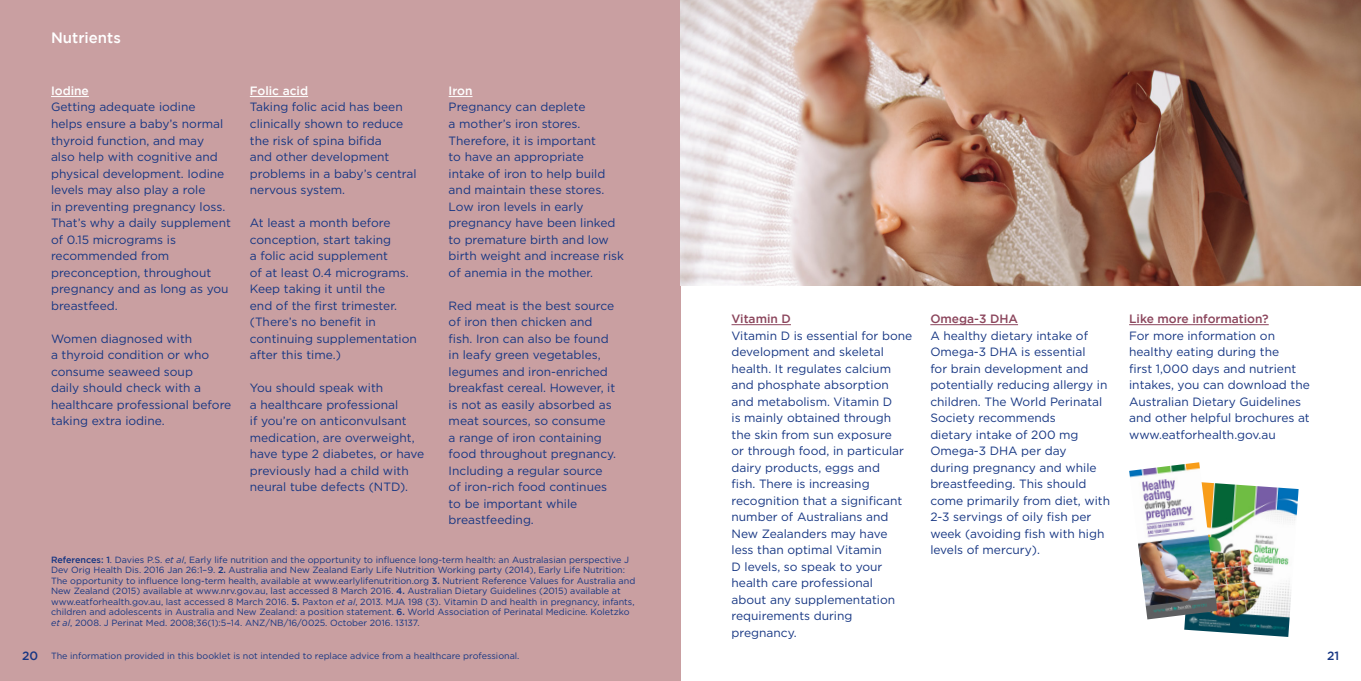
<style>
.page{position:relative;width:1361px;height:681px;background:#fff}
.page>*{position:absolute;margin:0;border:0;box-sizing:border-box;transform-origin:0 0}
.t1{font:500 15px "Gotham";color:#fff}
.t2{font:12px/16.5px "Gotham";color:#163683}
.t3{font:500 12px "Gotham";color:#8b455c}
.t4{font:500 12px "Gotham";color:#fff}
.t5{font:500 12px "Gotham";color:#163683}
.t6{font:9px/10.5px "Gotham";color:#163683}
.s1{font-weight:500}
.s2{font-style:italic}
</style>
<div class="page">
<div style="left:0;top:0;width:680px;height:680px;background:#c99fa1"></div>
<hr style="left:51px;top:96px;width:38px;height:1px;background:#fff">
<hr style="left:250px;top:96px;width:58px;height:1px;background:#fff">
<svg style="left:449px;top:96px;width:23px;height:1px"></svg>
<hr style="left:731px;top:324px;width:60px;height:1px;background:#8b455c">
<hr style="left:930px;top:324px;width:88px;height:1px;background:#8b455c">
<hr style="left:1129px;top:324px;width:139px;height:1px;background:#8b455c">
<img style="left:680px;top:0;width:681px;height:285px">
<img style="left:1184px;top:483px;width:114px;height:153px">
<img style="left:1129px;top:462px;width:88px;height:157px">
<p class="t1" style="left:51px;top:29px;width:71px">Nutrients</p>
<p class="t4" style="left:51px;top:84px;width:39px">Iodine</p>
<p class="t2" style="left:51px;top:99px;width:181px">Getting adequate iodine<br>helps ensure a baby’s normal thyroid function, and may<br>also help with cognitive and physical development. Iodine levels may also play a role<br>in preventing pregnancy loss.<br>That’s why a daily supplement of 0.15 micrograms is recommended from preconception, throughout pregnancy and as long as you breastfeed.</p>
<p class="t2" style="left:51px;top:330px;width:182px">Women diagnosed with<br>a thyroid condition or who consume seaweed soup<br>daily should check with a healthcare professional before taking extra iodine.</p>
<p class="t4" style="left:250px;top:84px;width:60px">Folic acid</p>
<p class="t2" style="left:250px;top:99px;width:168px">Taking folic acid has been clinically shown to reduce the risk of spina bifida<br>and other development problems in a baby’s central nervous system.</p>
<p class="t2" style="left:250px;top:214px;width:169px">At least a month before conception, start taking<br>a folic acid supplement<br>of at least 0.4 micrograms.<br>Keep taking it until the<br>end of the first trimester. (There’s no benefit in continuing supplementation after this time.)</p>
<p class="t2" style="left:250px;top:379px;width:176px">You should speak with<br>a healthcare professional<br>if you’re on anticonvulsant medication, are overweight, have type 2 diabetes, or have previously had a child with neural tube defects (NTD).</p>
<p class="t4" style="left:449px;top:84px;width:25px">Iron</p>
<p class="t2" style="left:449px;top:99px;width:177px">Pregnancy can deplete<br>a mother’s iron stores.<br>Therefore, it is important<br>to have an appropriate<br>intake of iron to help build and maintain these stores.<br>Low iron levels in early pregnancy have been linked to premature birth and low birth weight and increase risk of anemia in the mother.</p>
<p class="t2" style="left:449px;top:297px;width:169px">Red meat is the best source of iron then chicken and fish. Iron can also be found in leafy green vegetables, legumes and iron-enriched breakfast cereal. However, it is not as easily absorbed as meat sources, so consume<br>a range of iron containing food throughout pregnancy.<br>Including a regular source of iron-rich food continues to be important while breastfeeding.</p>
<p class="t6" style="left:51px;top:553px;width:586px"><span class="s1">References: 1</span>. Davies P.S. <span class="s2">et al</span>, Early life nutrition and the opportunity to influence long-term health: an Australasian perspective J Dev Orig Health Dis. 2016 Jan 26:1–9. <span class="s1">2.</span> Australia and New Zealand Early Life Nutrition Working party (2014), Early Life Nutrition:<br>The opportunity to influence long-term health, available at www.earlylifenutrition.org <span class="s1">3.</span> Nutrient Reference Values for Australia and New Zealand (2015) available at www.nrv.gov.au, last accessed 8 March 2016. <span class="s1">4.</span> Australian Dietary Guidelines (2015) available at www.eatforhealth.gov.au, last accessed 8 March 2016. <span class="s1">5.</span> Paxton <span class="s2">et al</span>, 2013. MJA 198 (3). Vitamin D and health in pregnancy, infants, children and adolescents in Australia and New Zealand: a position statement. <span class="s1">6.</span> World Association of Perinatal Medicine. Koletzko <span class="s2">et al</span>, 2008. J Perinat Med. 2008;36(1):5–14. ANZ/NB/16/0025. October 2016. 13137.</p>
<p class="t3" style="left:731px;top:312px;width:61px">Vitamin D</p>
<p class="t2" style="left:731px;top:327px;width:182px">Vitamin D is essential for bone development and skeletal health. It regulates calcium and phosphate absorption and metabolism. Vitamin D<br>is mainly obtained through the skin from sun exposure<br>or through food, in particular dairy products, eggs and<br>fish. There is increasing recognition that a significant number of Australians and<br>New Zealanders may have less than optimal Vitamin<br>D levels, so speak to your health care professional<br>about any supplementation requirements during pregnancy.</p>
<p class="t3" style="left:930px;top:312px;width:89px">Omega-3 DHA</p>
<p class="t2" style="left:930px;top:327px;width:181px">A healthy dietary intake of<br>Omega-3 DHA is essential<br>for brain development and potentially reducing allergy in children. The World Perinatal<br>Society recommends<br>dietary intake of 200 mg<br>Omega-3 DHA per day<br>during pregnancy and while breastfeeding. This should come primarily from diet, with<br>2-3 servings of oily fish per week (avoiding fish with high levels of mercury).</p>
<p class="t3" style="left:1129px;top:312px;width:141px">Like more information?</p>
<p class="t2" style="left:1129px;top:327px;width:182px">For more information on healthy eating during the<br>first 1,000 days and nutrient intakes, you can download the<br>Australian Dietary Guidelines and other helpful brochures at www.eatforhealth.gov.au</p>
<p class="t5" style="left:22px;top:648px;width:18px">20</p>
<p class="t5" style="left:1327px;top:648px;width:14px">21</p>
<p class="t6" style="left:51px;top:650px;width:470px">The information provided in this booklet is not intended to replace advice from a healthcare professional.</p>
</div>
